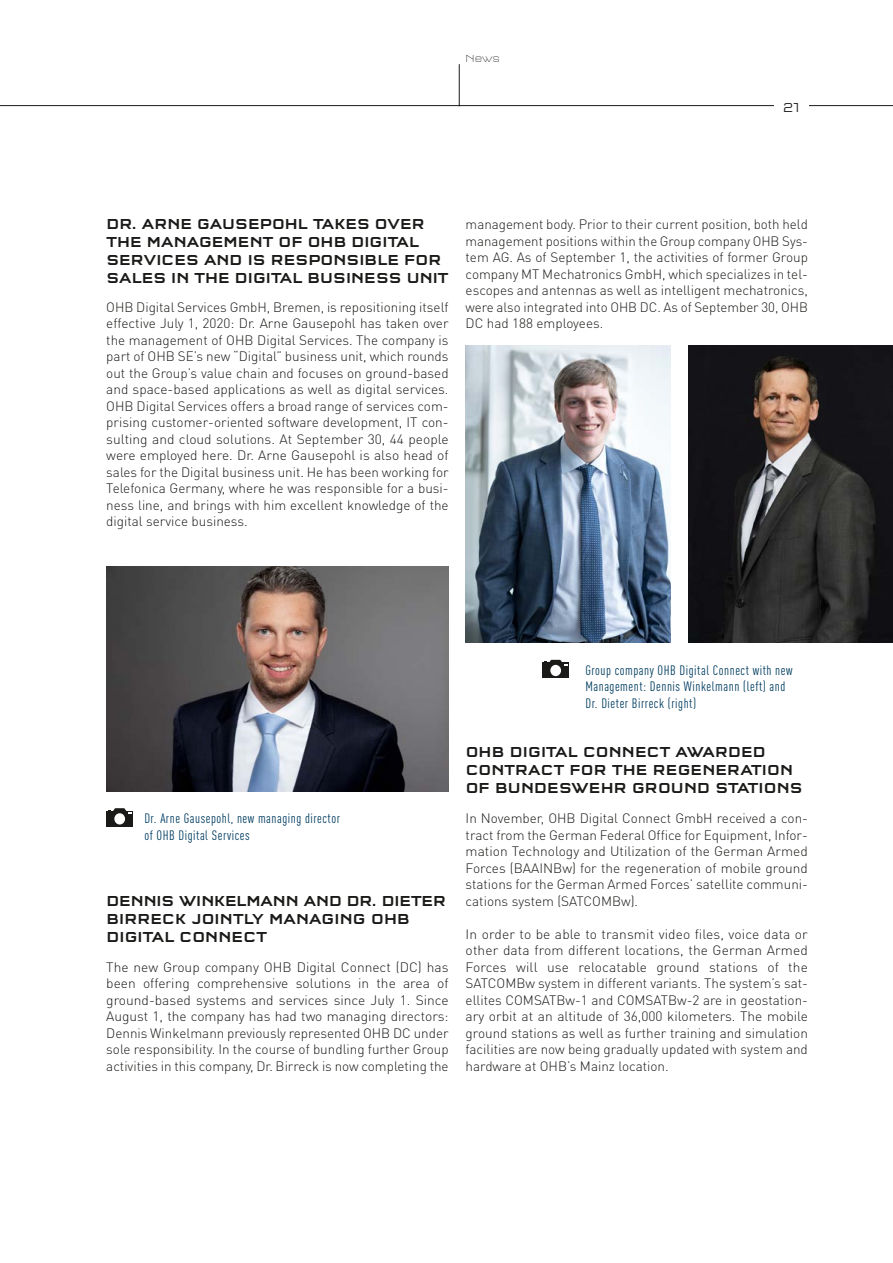
<style>
.page{position:relative;width:893px;height:1263px;background:#fff}
.page>*{position:absolute;margin:0;border:0;box-sizing:border-box;transform-origin:0 0}
.t1{font:500 15px/18px "Q Type Square OT";letter-spacing:.005em;color:#1a1a18}
.t2{font:300 13.5px/16.5px "DIN Pro";color:#1a1a18;text-align:justify}
.t3{font:condensed 13.5px/16.5px "DIN Pro";letter-spacing:.04em;color:#003d61}
.t4{font:300 13.5px "Q Type Square OT";color:#1a1a18}
.t5{font:300 expanded 10.5px "Q Type Square OT";color:#1a1a18}
</style>
<div class="page">
<div style="left:106px;top:811px;width:27px;height:16px;background:#1a1a18"></div>
<div style="left:114px;top:813px;width:11px;height:11px;background:#fff;border-radius:50%"></div>
<svg style="left:108px;top:808px;width:24px;height:6px"></svg>
<div style="left:542px;top:662px;width:27px;height:16px;background:#1a1a18"></div>
<div style="left:550px;top:665px;width:11px;height:11px;background:#fff;border-radius:50%"></div>
<svg style="left:544px;top:660px;width:24px;height:5px"></svg>
<img style="left:688px;top:346px;width:205px;height:297px">
<img style="left:466px;top:346px;width:205px;height:297px">
<img style="left:106px;top:566px;width:343px;height:226px">
<hr style="left:0;top:105px;width:893px;height:1px;background:#1a1a18">
<hr style="left:459px;top:65px;width:1px;height:41px;background:#1a1a18">
<div style="left:774px;top:96px;width:34px;height:20px;background:#fff"></div>
<p class="t5" style="left:466px;top:52px;width:36px">News</p>
<p class="t4" style="left:783px;top:99px;width:17px">21</p>
<p class="t1" style="left:106px;top:215px;width:344px">DR. ARNE GAUSEPOHL TAKES OVER<br>THE MANAGEMENT OF OHB DIGITAL<br>SERVICES AND IS RESPONSIBLE FOR<br>SALES IN THE DIGITAL BUSINESS UNIT</p>
<p class="t2" style="left:106px;top:298px;width:344px">OHB Digital Services GmbH, Bremen, is repositioning itself effective July 1, 2020: Dr. Arne Gausepohl has taken over the management of OHB Digital Services. The company is part of OHB SE’s new “Digital” business unit, which rounds out the Group’s value chain and focuses on ground-based and space-based applications as well as digital services.<br>OHB Digital Services offers a broad range of services com&shy;prising customer-oriented software development, IT con&shy;sulting and cloud solutions. At September 30, 44 people were employed here. Dr. Arne Gausepohl is also head of sales for the Digital business unit. He has been working for Telefonica Germany, where he was responsible for a busi&shy;ness line, and brings with him excellent knowledge of the digital service business.</p>
<p class="t2" style="left:466px;top:215px;width:344px">management body. Prior to their current position, both held management positions within the Group company OHB Sys&shy;tem AG. As of September 1, the activities of former Group company MT Mechatronics GmbH, which specializes in tel&shy;escopes and antennas as well as intelligent mechatronics, were also integrated into OHB DC. As of September 30, OHB DC had 188 employees.</p>
<p class="t3" style="left:144px;top:810px;width:197px">Dr. Arne Gausepohl, new managing director of OHB Digital Services</p>
<p class="t1" style="left:106px;top:892px;width:341px">DENNIS WINKELMANN AND DR. DIETER<br>BIRRECK JOINTLY MANAGING OHB<br>DIGITAL CONNECT</p>
<p class="t2" style="left:106px;top:958px;width:344px">The new Group company OHB Digital Connect (DC) has been offering comprehensive solutions in the area of ground-based systems and services since July 1. Since August 1, the company has had two managing directors:<br>Dennis Winkelmann previously represented OHB DC under sole responsibility. In the course of bundling further Group activities in this company, Dr. Birreck is now completing the</p>
<p class="t3" style="left:585px;top:662px;width:209px">Group company OHB Digital Connect with new<br>Management: Dennis Winkelmann (left) and<br>Dr. Dieter Birreck (right)</p>
<p class="t1" style="left:466px;top:743px;width:339px">OHB DIGITAL CONNECT AWARDED<br>CONTRACT FOR THE REGENERATION<br>OF BUNDESWEHR GROUND STATIONS</p>
<p class="t2" style="left:466px;top:809px;width:344px">In November, OHB Digital Connect GmbH received a con&shy;tract from the German Federal Office for Equipment, Infor&shy;mation Technology and Utilization of the German Armed Forces (BAAINBw) for the regeneration of mobile ground stations for the German Armed Forces’ satellite communi&shy;cations system (SATCOMBw).</p>
<p class="t2" style="left:466px;top:925px;width:344px">In order to be able to transmit video files, voice data or other data from different locations, the German Armed Forces will use relocatable ground stations of the SATCOMBw system in different variants. The system’s sat&shy;ellites COMSATBw-1 and COMSATBw-2 are in geostation&shy;ary orbit at an altitude of 36,000 kilometers. The mobile ground stations as well as further training and simulation facilities are now being gradually updated with system and hardware at OHB’s Mainz location.</p>
</div>
